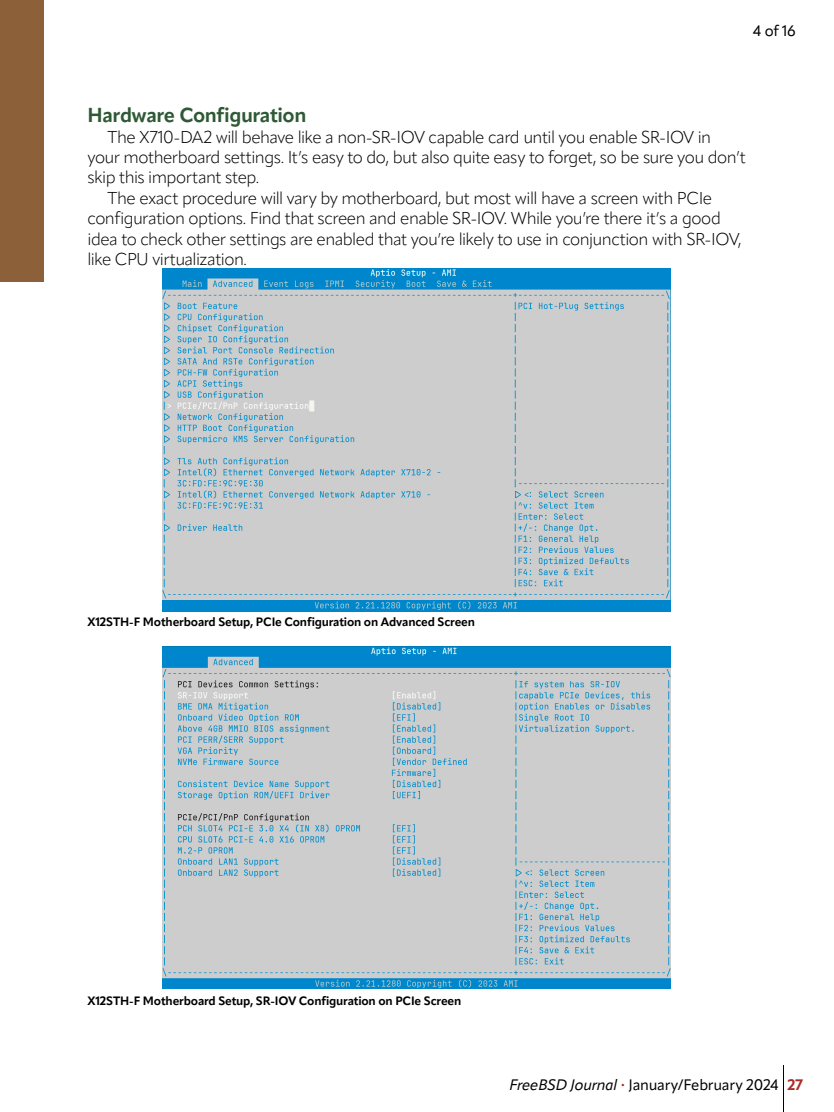
<style>
.page{position:relative;width:834px;height:1112px;background:#fff}
.page>*{position:absolute;margin:0;border:0;box-sizing:border-box;transform-origin:0 0}
.a_head{font:700 20px "Apparat";letter-spacing:-.025em;color:#2e5935}
.body_copy{font:300 17px/20.4px "Apparat";letter-spacing:-.03em;color:#000}
.t1{font:15px "Apparat";letter-spacing:-.015em;color:#000}
.figure_title{font:700 12px "Apparat";letter-spacing:-.015em;color:#000}
.s1{font-style:italic}
.s2{font-size:9px;color:#ac2b28}
.s3{font-weight:700;color:#ac2b28}
</style>
<div class="page">
<hr style="left:783px;top:1065px;width:1px;height:47px;background:#000">
<img style="left:162px;top:268px;width:509px;height:344px">
<img style="left:163px;top:647px;width:507px;height:342px">
<div style="left:0;top:0;width:44px;height:281px;background:#8c613a"></div>
<p class="t1" style="left:753px;top:22px;width:44px">4 of 16</p>
<p class="a_head" style="left:88px;top:103px;width:221px">Hardware Configuration</p>
<p class="body_copy" style="left:88px;top:127px;width:660px;text-indent:20px">The X710-DA2 will behave like a non-SR-IOV capable card until you enable SR-IOV in your motherboard settings. It’s easy to do, but also quite easy to forget, so be sure you don’t skip this important step.</p>
<p class="body_copy" style="left:88px;top:188px;width:656px;text-indent:20px">The exact procedure will vary by motherboard, but most will have a screen with PCIe configuration options. Find that screen and enable SR-IOV. While you’re there it’s a good idea to check other settings are enabled that you’re likely to use in conjunction with SR-IOV, like CPU virtualization.</p>
<p class="figure_title" style="left:88px;top:614px;width:389px">X12STH-F Motherboard Setup, PCIe Configuration on Advanced Screen</p>
<p class="figure_title" style="left:88px;top:994px;width:375px">X12STH-F Motherboard Setup, SR-IOV Configuration on PCIe Screen</p>
<p class="t1" style="left:509px;top:1076px;width:295px"><span class="s1">FreeBSD Journal</span> <span class="s2">•</span> January/February 2024 <span class="s3">27</span></p>
</div>
